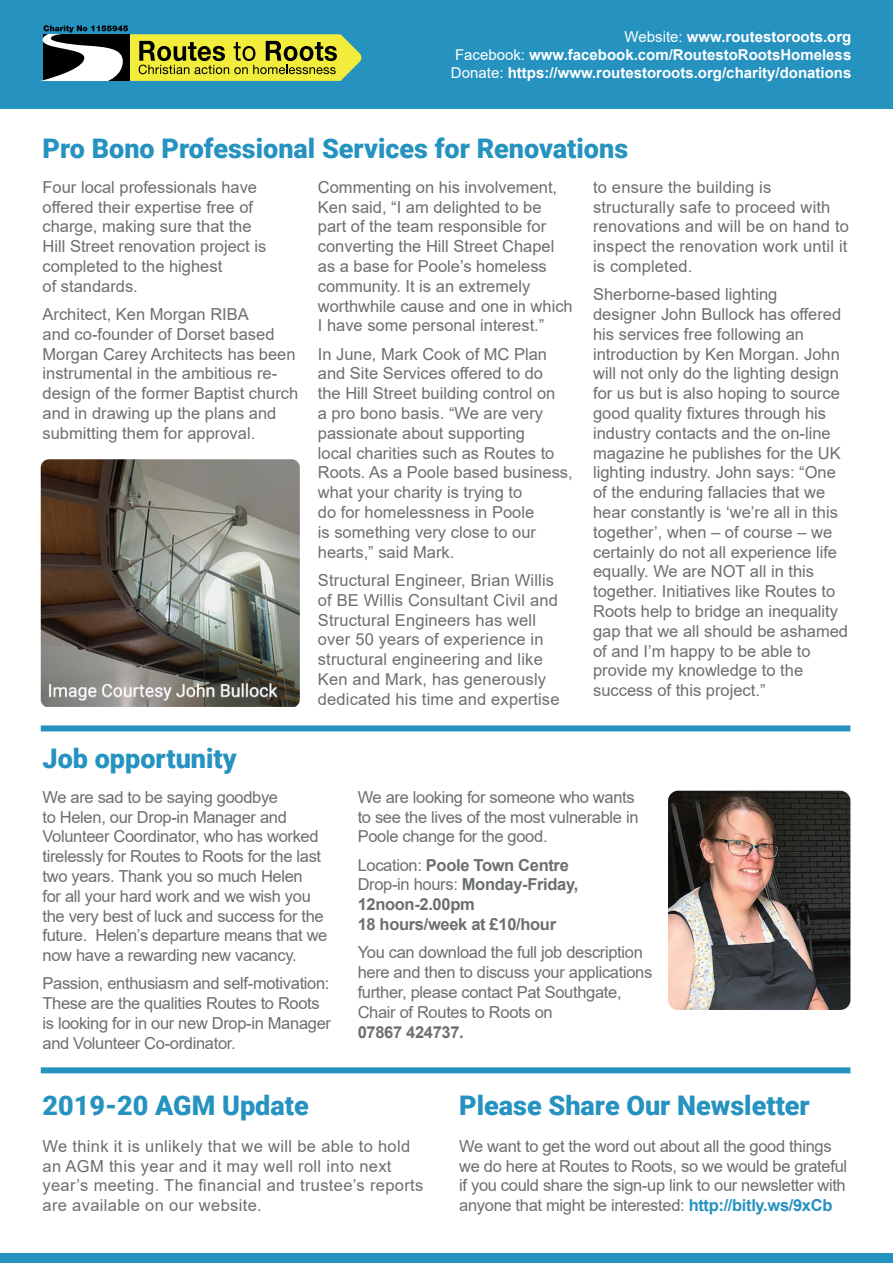
<style>
.page{position:relative;width:893px;height:1263px;background:#fff}
.page>*{position:absolute;margin:0;border:0;box-sizing:border-box;transform-origin:0 0}
.t1{font:900 27px "Roboto";color:#2592c0}
.t2{font:16.5px/19.8px "Arial";color:#6b6f70}
.t3{font:16.5px/19.8px "Arial";letter-spacing:-.02em;color:#6b6f70}
.t4{font:16.5px/19.8px "Arial";letter-spacing:.02em;color:#6b6f70}
.t5{font:700 16.5px/19.8px "Arial";letter-spacing:-.02em;color:#6b6f70}
.t6{font:700 15px/18px "Arial";color:#fff;text-align:justify}
.s1{font-weight:400}
.s2{font-weight:700;color:#2592c0}
</style>
<div class="page">
<div style="left:0;top:0;width:893px;height:108px;background:#2592c0"></div>
<div style="left:0;top:1253px;width:893px;height:10px;background:#2592c0"></div>
<svg style="left:41px;top:25px;width:320px;height:56px"></svg>
<div style="left:41px;top:725px;width:809px;height:6px;background:#2592c0"></div>
<div style="left:41px;top:1067px;width:809px;height:6px;background:#2592c0"></div>
<img style="left:41px;top:459px;width:259px;height:248px">
<img style="left:668px;top:791px;width:182px;height:219px">
<p class="t6" style="left:451px;top:28px;width:402px;text-indent:174px"><span class="s1">Website:</span> www.routestoroots.org <span class="s1">Facebook:</span> www.facebook.com/RoutestoRootsHomeless <span class="s1">Donate:</span> https://www.routestoroots.org/charity/donations</p>
<h1 class="t1" style="left:43px;top:130px;width:587px">Pro Bono Professional Services for Renovations</h1>
<p class="t2" style="left:43px;top:177px;width:225px">Four local professionals have offered their expertise free of charge, making sure that the<br>Hill Street renovation project is completed to the highest<br>of standards.</p>
<p class="t2" style="left:43px;top:304px;width:257px">Architect, Ken Morgan RIBA<br>and co-founder of Dorset based<br>Morgan Carey Architects has been instrumental in the ambitious re&shy;design of the former Baptist church and in drawing up the plans and submitting them for approval.</p>
<h1 class="t1" style="left:43px;top:740px;width:196px">Job opportunity</h1>
<p class="t2" style="left:318px;top:177px;width:256px">Commenting on his involvement,<br>Ken said, “I am delighted to be part of the team responsible for converting the Hill Street Chapel as a base for Poole’s homeless community. It is an extremely worthwhile cause and one in which<br>I have some personal interest.”</p>
<p class="t2" style="left:318px;top:344px;width:256px">In June, Mark Cook of MC Plan and Site Services offered to do<br>the Hill Street building control on<br>a pro bono basis. “We are very passionate about supporting<br>local charities such as Routes to<br>Roots. As a Poole based business, what your charity is trying to<br>do for homelessness in Poole<br>is something very close to our hearts,” said Mark.</p>
<p class="t2" style="left:318px;top:570px;width:243px">Structural Engineer, Brian Willis of BE Willis Consultant Civil and<br>Structural Engineers has well over 50 years of experience in structural engineering and like<br>Ken and Mark, has generously dedicated his time and expertise</p>
<p class="t2" style="left:593px;top:177px;width:257px">to ensure the building is structurally safe to proceed with renovations and will be on hand to inspect the renovation work until it is completed.</p>
<p class="t2" style="left:593px;top:284px;width:256px">Sherborne-based lighting<br>designer John Bullock has offered his services free following an introduction by Ken Morgan. John will not only do the lighting design for us but is also hoping to source good quality fixtures through his industry contacts and the on-line magazine he publishes for the UK lighting industry. John says: “One of the enduring fallacies that we hear constantly is ‘we’re all in this together’, when – of course – we certainly do not all experience life equally. We are NOT all in this together. Initiatives like Routes to<br>Roots help to bridge an inequality gap that we all should be ashamed of and I’m happy to be able to provide my knowledge to the success of this project.”</p>
<p class="t3" style="left:43px;top:787px;width:286px">We are sad to be saying goodbye<br>to Helen, our Drop-in Manager and Volunteer Coordinator, who has worked tirelessly for Routes to Roots for the last two years. Thank you so much Helen<br>for all your hard work and we wish you the very best of luck and success for the future. Helen’s departure means that we now have a rewarding new vacancy.</p>
<p class="t3" style="left:43px;top:974px;width:290px">Passion, enthusiasm and self-motivation:<br>These are the qualities Routes to Roots is looking for in our new Drop-in Manager and Volunteer Co-ordinator.</p>
<p class="t3" style="left:358px;top:787px;width:282px">We are looking for someone who wants to see the lives of the most vulnerable in<br>Poole change for the good.</p>
<p class="t5" style="left:358px;top:855px;width:222px"><span class="s1">Location:</span> Poole Town Centre<br><span class="s1">Drop-in hours:</span> Monday-Friday,<br>12noon-2.00pm<br>18 hours/week at £10/hour</p>
<p class="t3" style="left:358px;top:942px;width:296px">You can download the full job description here and then to discuss your applications further, please contact Pat Southgate, Chair of Routes to Roots on</p>
<p class="t5" style="left:358px;top:1022px;width:108px">07867 424737.</p>
<h1 class="t1" style="left:43px;top:1086px;width:268px">2019-20 AGM Update</h1>
<p class="t4" style="left:43px;top:1136px;width:382px">We think it is unlikely that we will be able to hold an AGM this year and it may well roll into next year’s meeting. The financial and trustee’s reports are available on our website.</p>
<h1 class="t1" style="left:459px;top:1086px;width:352px">Please Share Our Newsletter</h1>
<p class="t3" style="left:459px;top:1136px;width:389px">We want to get the word out about all the good things we do here at Routes to Roots, so we would be grateful if you could share the sign-up link to our newsletter with anyone that might be interested: <span class="s2">http://bitly.ws/9xCb</span></p>
</div>
